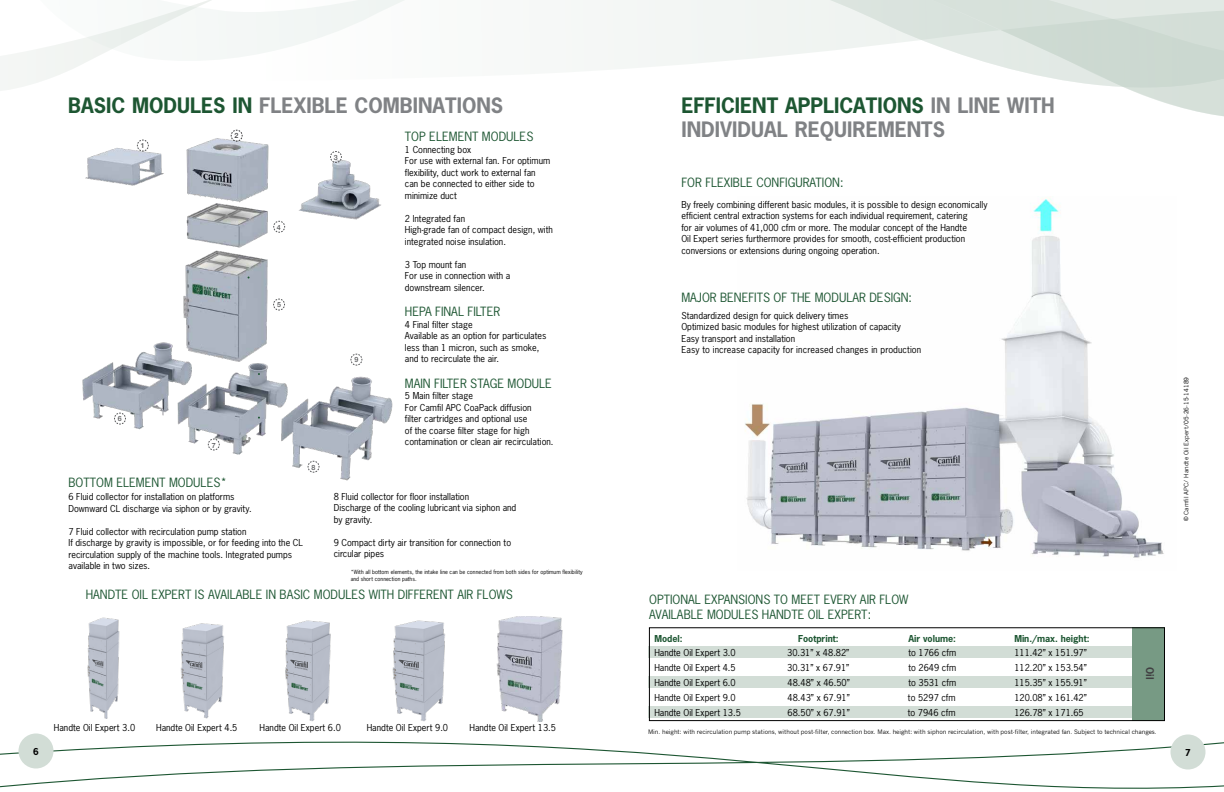
<style>
.page{position:relative;width:1224px;height:792px;background:#fff}
.page>*{position:absolute;margin:0;border:0;box-sizing:border-box;transform-origin:0 0}
.t1{font:700 20px/24px "News Gothic Std";color:#808285}
.t2{font:12px/15px "News Gothic Std";color:#1d5632}
.t3{font:700 10px "News Gothic Std";color:#414042}
.t4{font:9px/11.5px "News Gothic Std";color:#000}
.t5{font:700 9px "News Gothic Std";color:#1d5632}
.t6{font:700 9px "News Gothic Std";color:#000}
.t7{font:500 7.1px "Helvetica Neue";color:#58595b}
.t8{font:500 7.1px "Helvetica Neue";color:#414042}
.t9{font:6px "News Gothic";color:#000}
.t10{font:5.5px/6.6px "News Gothic Std";letter-spacing:.01em;color:#000}
.s1{color:#1d5632}
</style>
<div class="page">
<svg style="left:0;top:706px;width:1224px;height:83px"></svg>
<div style="left:1170px;top:734px;width:36px;height:36px;background:#d2ddd6;border-radius:50%"></div>
<div style="left:18px;top:733px;width:36px;height:36px;background:#d2ddd6;border-radius:50%"></div>
<svg style="left:0;top:0;width:1224px;height:117px"></svg>
<img style="left:82px;top:129px;width:311px;height:352px">
<img style="left:81px;top:617px;width:42px;height:102px">
<img style="left:282px;top:620px;width:53px;height:102px">
<img style="left:389px;top:620px;width:60px;height:102px">
<img style="left:492px;top:616px;width:72px;height:106px">
<img style="left:178px;top:623px;width:50px;height:95px">
<svg style="left:308px;top:461px;width:12px;height:12px"></svg>
<svg style="left:350px;top:354px;width:12px;height:12px"></svg>
<svg style="left:273px;top:299px;width:12px;height:12px"></svg>
<svg style="left:273px;top:221px;width:12px;height:12px"></svg>
<svg style="left:330px;top:151px;width:12px;height:12px"></svg>
<svg style="left:137px;top:140px;width:12px;height:12px"></svg>
<svg style="left:231px;top:130px;width:12px;height:12px"></svg>
<svg style="left:114px;top:413px;width:12px;height:12px"></svg>
<svg style="left:208px;top:439px;width:12px;height:12px"></svg>
<img style="left:745px;top:199px;width:419px;height:359px">
<div style="left:649px;top:646px;width:516px;height:12px;background:#d2ddd6"></div>
<div style="left:649px;top:676px;width:516px;height:12px;background:#d2ddd6"></div>
<div style="left:649px;top:707px;width:516px;height:11px;background:#d2ddd6"></div>
<div style="left:1132px;top:628px;width:32px;height:93px;background:#779a84"></div>
<div style="left:649px;top:628px;width:516px;height:93px;border:1px solid #000"></div>
<h1 class="t1" style="left:68px;top:93px;width:437px"><span class="s1">BASIC MODULES IN</span> FLEXIBLE COMBINATIONS</h1>
<p class="t7" style="left:141px;top:140px;width:5px">1</p>
<p class="t8" style="left:235px;top:130px;width:5px">2</p>
<p class="t7" style="left:277px;top:221px;width:5px">4</p>
<p class="t7" style="left:277px;top:299px;width:5px">5</p>
<p class="t7" style="left:118px;top:413px;width:5px">6</p>
<p class="t7" style="left:212px;top:439px;width:5px">7</p>
<h2 class="t2" style="left:69px;top:474px;width:160px">BOTTOM ELEMENT MODULES*</h2>
<p class="t4" style="left:69px;top:491px;width:185px">6 Fluid collector for installation on platforms<br>Downward CL discharge via siphon or by gravity.</p>
<p class="t4" style="left:69px;top:526px;width:236px">7 Fluid collector with recirculation pump station<br>If discharge by gravity is impossible, or for feeding into the CL recirculation supply of the machine tools. Integrated pumps available in two sizes.</p>
<p class="t7" style="left:312px;top:461px;width:5px">8</p>
<p class="t7" style="left:334px;top:151px;width:5px">3</p>
<p class="t7" style="left:354px;top:354px;width:5px">9</p>
<h2 class="t2" style="left:405px;top:129px;width:130px">TOP ELEMENT MODULES</h2>
<p class="t4" style="left:405px;top:144px;width:147px">1 Connecting box<br>For use with external fan. For optimum flexibility, duct work to external fan can be connected to either side to minimize duct</p>
<p class="t4" style="left:405px;top:213px;width:149px">2 Integrated fan<br>High-grade fan of compact design, with integrated noise insulation.</p>
<p class="t4" style="left:405px;top:259px;width:107px">3 Top mount fan<br>For use in connection with a downstream silencer.</p>
<h2 class="t2" style="left:405px;top:304px;width:97px">HEPA FINAL FILTER</h2>
<p class="t4" style="left:405px;top:319px;width:143px">4 Final filter stage<br>Available as an option for particulates less than 1 micron, such as smoke, and to recirculate the air.</p>
<h2 class="t2" style="left:405px;top:376px;width:149px">MAIN FILTER STAGE MODULE</h2>
<p class="t4" style="left:405px;top:390px;width:150px">5 Main filter stage<br>For Camfil APC CoaPack diffusion<br>filter cartridges and optional use<br>of the coarse filter stage for high contamination or clean air recirculation.</p>
<p class="t4" style="left:334px;top:491px;width:184px">8 Fluid collector for floor installation<br>Discharge of the cooling lubricant via siphon and by gravity.</p>
<p class="t4" style="left:334px;top:537px;width:179px">9 Compact dirty air transition for connection to circular pipes</p>
<p class="t10" style="left:351px;top:569px;width:233px">*With all bottom elements, the intake line can be connected from both sides for optimum flexibility and short connection paths.</p>
<h2 class="t2" style="left:86px;top:587px;width:429px">HANDTE OIL EXPERT IS AVAILABLE IN BASIC MODULES WITH DIFFERENT AIR FLOWS</h2>
<p class="t4" style="left:54px;top:722px;width:83px">Handte Oil Expert 3.0</p>
<p class="t4" style="left:156px;top:722px;width:83px">Handte Oil Expert 4.5</p>
<p class="t4" style="left:260px;top:722px;width:83px">Handte Oil Expert 6.0</p>
<p class="t4" style="left:367px;top:722px;width:83px">Handte Oil Expert 9.0</p>
<p class="t4" style="left:469px;top:722px;width:88px">Handte Oil Expert 13.5</p>
<h1 class="t1" style="left:681px;top:93px;width:375px"><span class="s1">EFFICIENT APPLICATIONS</span> IN LINE WITH<br>INDIVIDUAL REQUIREMENTS</h1>
<h2 class="t2" style="left:681px;top:175px;width:164px">FOR FLEXIBLE CONFIGURATION:</h2>
<p class="t4" style="left:681px;top:198px;width:308px">By freely combining different basic modules, it is possible to design economically efficient central extraction systems for each individual requirement, catering<br>for air volumes of 41,000 cfm or more. The modular concept of the Handte<br>Oil Expert series furthermore provides for smooth, cost-efficient production conversions or extensions during ongoing operation.</p>
<h2 class="t2" style="left:681px;top:290px;width:232px">MAJOR BENEFITS OF THE MODULAR DESIGN:</h2>
<p class="t4" style="left:681px;top:310px;width:241px">Standardized design for quick delivery times<br>Optimized basic modules for highest utilization of capacity<br>Easy transport and installation<br>Easy to increase capacity for increased changes in production</p>
<p class="t9" style="left:1183px;top:521px;width:146px;rotate:-90deg">© Camfil APC/ Handte Oil Expert/05-26-15-14189</p>
<h2 class="t2" style="left:649px;top:592px;width:261px">OPTIONAL EXPANSIONS TO MEET EVERY AIR FLOW<br>AVAILABLE MODULES HANDTE OIL EXPERT:</h2>
<p class="t5" style="left:654px;top:632px;width:30px">Model:</p>
<p class="t5" style="left:798px;top:632px;width:42px">Footprint:</p>
<p class="t5" style="left:909px;top:632px;width:49px">Air volume:</p>
<p class="t5" style="left:1014px;top:632px;width:77px">Min./max. height:</p>
<p class="t4" style="left:654px;top:646px;width:83px">Handte Oil Expert 3.0</p>
<p class="t4" style="left:787px;top:646px;width:64px">30.31” x 48.82”</p>
<p class="t4" style="left:908px;top:646px;width:49px">to 1766 cfm</p>
<p class="t4" style="left:1014px;top:646px;width:74px">111.42” x 151.97”</p>
<p class="t4" style="left:654px;top:661px;width:83px">Handte Oil Expert 4.5</p>
<p class="t4" style="left:787px;top:661px;width:64px">30.31” x 67.91”</p>
<p class="t4" style="left:908px;top:661px;width:49px">to 2649 cfm</p>
<p class="t4" style="left:1014px;top:661px;width:74px">112.20” x 153.54”</p>
<p class="t4" style="left:654px;top:676px;width:83px">Handte Oil Expert 6.0</p>
<p class="t4" style="left:788px;top:676px;width:64px">48.48” x 46.50”</p>
<p class="t4" style="left:908px;top:676px;width:49px">to 3531 cfm</p>
<p class="t4" style="left:1014px;top:676px;width:74px">115.35” x 155.91”</p>
<p class="t4" style="left:654px;top:692px;width:83px">Handte Oil Expert 9.0</p>
<p class="t4" style="left:788px;top:692px;width:64px">48.43” x 67.91”</p>
<p class="t4" style="left:908px;top:692px;width:49px">to 5297 cfm</p>
<p class="t4" style="left:1014px;top:692px;width:74px">120.08” x 161.42”</p>
<p class="t4" style="left:654px;top:707px;width:88px">Handte Oil Expert 13.5</p>
<p class="t4" style="left:788px;top:707px;width:64px">68.50” x 67.91”</p>
<p class="t4" style="left:908px;top:707px;width:49px">to 7946 cfm</p>
<p class="t4" style="left:1014px;top:707px;width:71px">126.78” x 171.65</p>
<p class="t3" style="left:1156px;top:667px;width:14px;rotate:90deg">Oil</p>
<p class="t9" style="left:648px;top:729px;width:510px">Min. height: with recirculation pump stations, without post-filter, connection box. Max. height: with siphon recirculation, with post-filter, integrated fan. Subject to technical changes.</p>
<p class="t6" style="left:33px;top:745px;width:7px">6</p>
<p class="t6" style="left:1185px;top:746px;width:7px">7</p>
</div>
